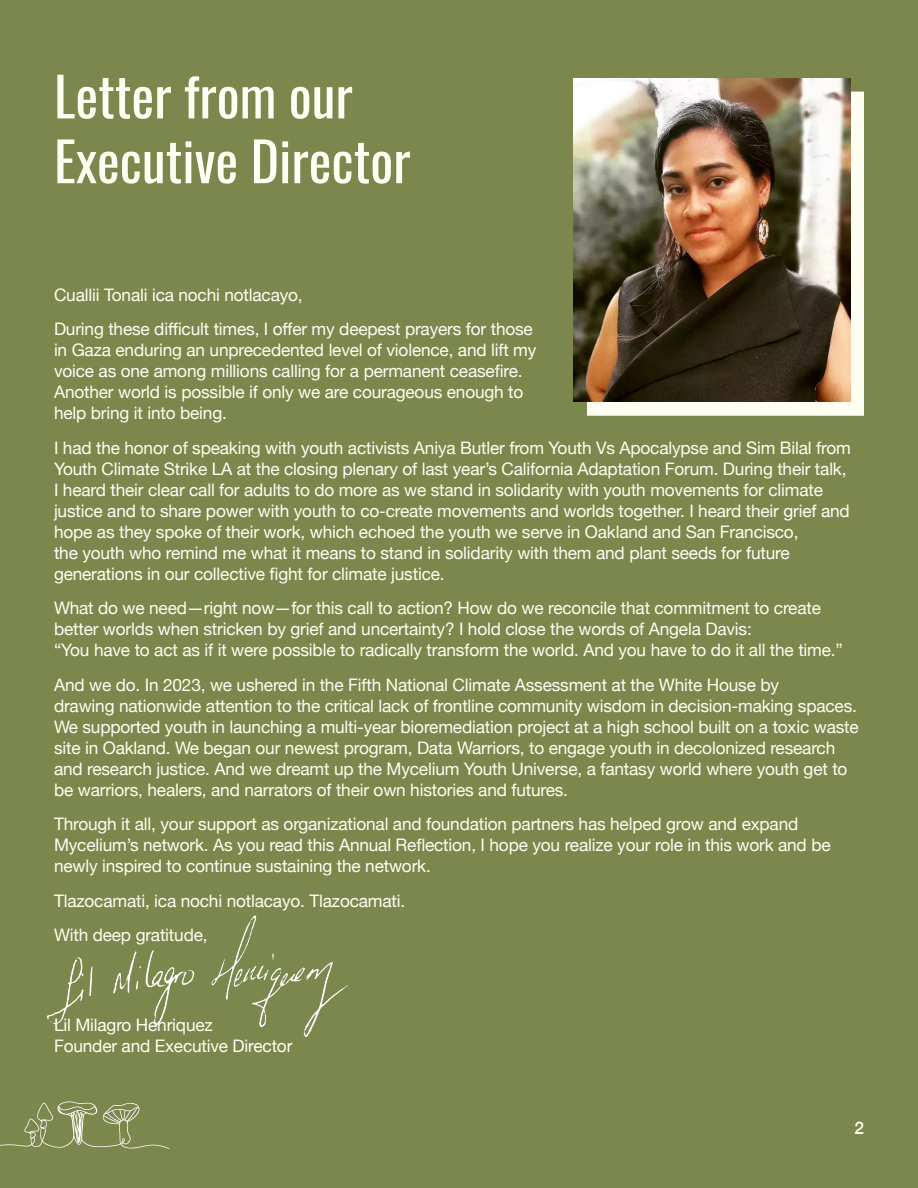
<style>
.page{position:relative;width:918px;height:1188px;background:#7c874e}
.page>*{position:absolute;margin:0;border:0;box-sizing:border-box;transform-origin:0 0}
.t1{font:54px/64.8px "Oswald";color:#fffef2}
.Body{font:17.25px/21px "Helvetica Neue";letter-spacing:-.01em;color:#fffef2}
.t2{font:500 17.25px "Helvetica Neue";color:#fff}
</style>
<div class="page">
<svg style="left:0;top:1101px;width:169px;height:48px"></svg>
<div style="left:587px;top:91px;width:277px;height:325px;background:#fffef2"></div>
<img style="left:574px;top:78px;width:277px;height:324px">
<img style="left:47px;top:915px;width:301px;height:122px">
<p class="t1" style="left:54px;top:59px;width:358px">Letter from our<br>Executive Director</p>
<p class="Body" style="left:54px;top:285px;width:250px">Cuallii Tonali ica nochi notlacayo,</p>
<p class="Body" style="left:54px;top:320px;width:484px">During these difficult times, I offer my deepest prayers for those in Gaza enduring an unprecedented level of violence, and lift my voice as one among millions calling for a permanent ceasefire.<br>Another world is possible if only we are courageous enough to help bring it into being.</p>
<p class="Body" style="left:54px;top:438px;width:798px">I had the honor of speaking with youth activists Aniya Butler from Youth Vs Apocalypse and Sim Bilal from Youth Climate Strike LA at the closing plenary of last year’s California Adaptation Forum. During their talk, I heard their clear call for adults to do more as we stand in solidarity with youth movements for climate justice and to share power with youth to co-create movements and worlds together. I heard their grief and hope as they spoke of their work, which echoed the youth we serve in Oakland and San Francisco,<br>the youth who remind me what it means to stand in solidarity with them and plant seeds for future generations in our collective fight for climate justice.</p>
<p class="Body" style="left:54px;top:599px;width:790px">What do we need—right now—for this call to action? How do we reconcile that commitment to create better worlds when stricken by grief and uncertainty? I hold close the words of Angela Davis:<br>“You have to act as if it were possible to radically transform the world. And you have to do it all the time.”</p>
<p class="Body" style="left:54px;top:675px;width:806px">And we do. In 2023, we ushered in the Fifth National Climate Assessment at the White House by<br>drawing nationwide attention to the critical lack of frontline community wisdom in decision-making spaces.<br>We supported youth in launching a multi-year bioremediation project at a high school built on a toxic waste site in Oakland. We began our newest program, Data Warriors, to engage youth in decolonized research and research justice. And we dreamt up the Mycelium Youth Universe, a fantasy world where youth get to be warriors, healers, and narrators of their own histories and futures.</p>
<p class="Body" style="left:54px;top:815px;width:778px">Through it all, your support as organizational and foundation partners has helped grow and expand<br>Mycelium’s network. As you read this Annual Reflection, I hope you realize your role in this work and be newly inspired to continue sustaining the network.</p>
<p class="Body" style="left:54px;top:891px;width:353px">Tlazocamati, ica nochi notlacayo. Tlazocamati.</p>
<p class="Body" style="left:54px;top:926px;width:155px">With deep gratitude,</p>
<p class="Body" style="left:54px;top:1016px;width:240px">Lil Milagro Henriquez<br>Founder and Executive Director</p>
<p class="t2" style="left:854px;top:1114px;width:11px">2</p>
</div>
